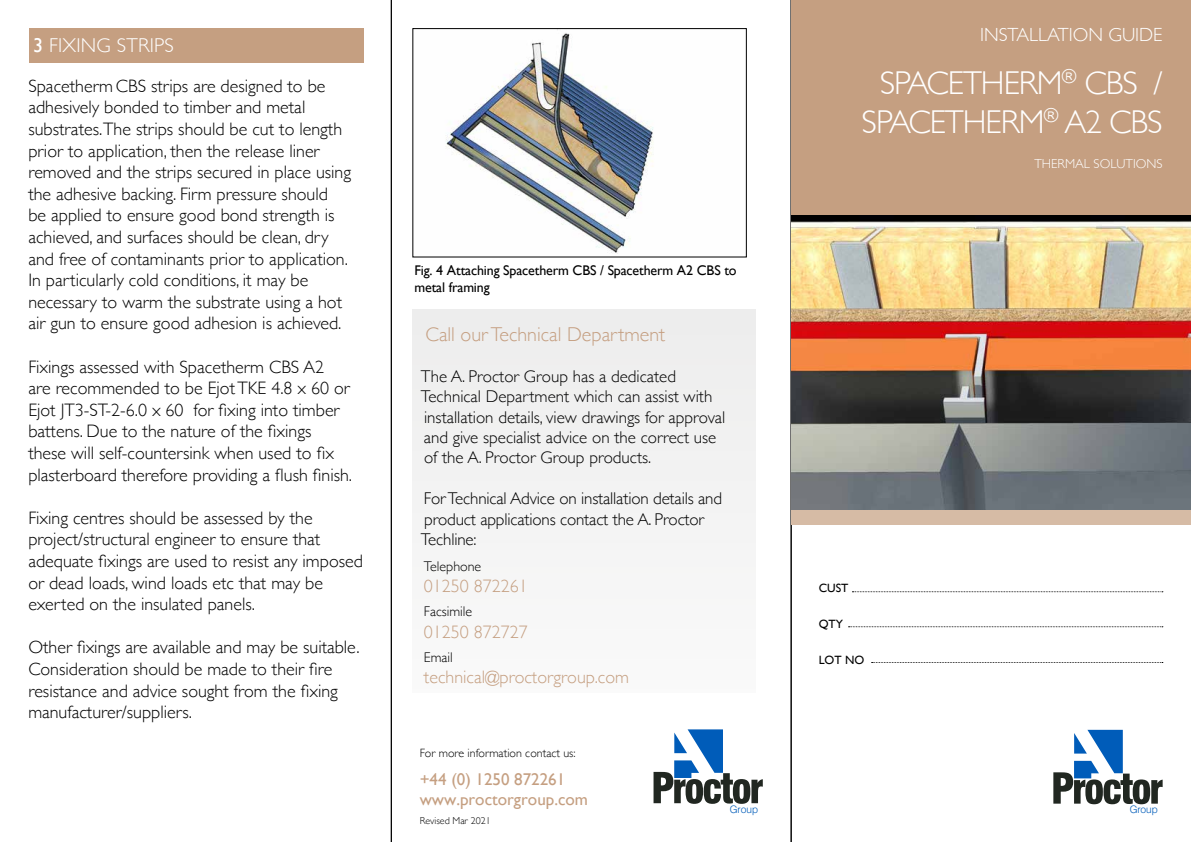
<style>
.page{position:relative;width:1191px;height:842px;background:#fff}
.page>*{position:absolute;margin:0;border:0;box-sizing:border-box;transform-origin:0 0}
.t1{font:300 33px/39.6px "Gill Sans";letter-spacing:-.03em;color:#fff;text-align:center}
.t2{font:300 20px "Gill Sans";color:#c59f81}
.t3{font:300 20px "Gill Sans";letter-spacing:.01em;color:#fff}
.t4{font:300 19px "Gill Sans";color:#fff}
.t5{font:300 18px/21.6px "Gill Sans";color:#000}
.t6{font:300 18px "Gill Sans";color:#c59f81}
.t7{font:300 17px/20.4px "Gill Sans";color:#000}
.t8{font:17px/20px "Gill Sans";color:#c59f81}
.t9{font:14px/16.8px "Gill Sans";letter-spacing:-.01em;color:#000}
.t10{font:300 14px "Gill Sans";color:#000}
.t11{font:300 13px "Gill Sans";color:#fff}
.t12{font:300 12px "Gill Sans";color:#000}
.t13{font:12px "Gill Sans";color:#000}
.t14{font:300 10.3px "Swiss 721 BT";color:#005cb9}
.t15{font:300 10px "Gill Sans";color:#000}
.s1{font-weight:400}
</style>
<div class="page">
<svg style="left:653px;top:729px;width:110px;height:75px"></svg>
<hr style="left:391px;top:0;width:1px;height:842px;background:#000">
<hr style="left:791px;top:0;width:1px;height:842px;background:#000">
<svg style="left:852px;top:591px;width:310px;height:1px"></svg>
<svg style="left:848px;top:626px;width:314px;height:1px"></svg>
<svg style="left:871px;top:662px;width:291px;height:1px"></svg>
<div style="left:791px;top:509px;width:400px;height:15px;background:#d6bba5"></div>
<img style="left:791px;top:215px;width:400px;height:294px">
<div style="left:791px;top:0;width:400px;height:215px;background:#c59f81"></div>
<svg style="left:1053px;top:730px;width:109px;height:74px"></svg>
<div style="left:412px;top:309px;width:343px;height:384px;background:#f3f3f3"></div>
<div style="left:29px;top:28px;width:334px;height:34px;background:#c59f81"></div>
<img style="left:446px;top:33px;width:208px;height:221px">
<p class="t3" style="left:33px;top:30px;width:142px"><span class="s1">3</span> FIXING STRIPS</p>
<p class="t5" style="left:28px;top:74px;width:324px">Spacetherm CBS strips are designed to be adhesively bonded to timber and metal substrates.The strips should be cut to length prior to application, then the release liner removed and the strips secured in place using the adhesive backing. Firm pressure should<br>be applied to ensure good bond strength is achieved, and surfaces should be clean, dry and free of contaminants prior to application.<br>In particularly cold conditions, it may be necessary to warm the substrate using a hot air gun to ensure good adhesion is achieved.</p>
<p class="t5" style="left:28px;top:355px;width:325px">Fixings assessed with Spacetherm CBS A2<br>are recommended to be Ejot TKE 4.8 x 60 or Ejot JT3-ST-2-6.0 x 60 for fixing into timber battens. Due to the nature of the fixings these will self-countersink when used to fix plasterboard therefore providing a flush finish.</p>
<p class="t5" style="left:28px;top:506px;width:336px">Fixing centres should be assessed by the project/structural engineer to ensure that adequate fixings are used to resist any imposed or dead loads, wind loads etc that may be exerted on the insulated panels.</p>
<p class="t5" style="left:28px;top:636px;width:333px">Other fixings are available and may be suitable.<br>Consideration should be made to their fire resistance and advice sought from the fixing manufacturer/suppliers.</p>
<p class="t9" style="left:414px;top:262px;width:324px">Fig. 4 Attaching Spacetherm CBS / Spacetherm A2 CBS to metal framing</p>
<p class="t2" style="left:425px;top:318px;width:241px">Call our Technical Department</p>
<p class="t7" style="left:421px;top:365px;width:306px">The A. Proctor Group has a dedicated Technical Department which can assist with installation details, view drawings for approval and give specialist advice on the correct use of the A. Proctor Group products.</p>
<p class="t7" style="left:421px;top:488px;width:303px">For Technical Advice on installation details and product applications contact the A. Proctor<br>Techline:</p>
<p class="t10" style="left:424px;top:555px;width:59px">Telephone</p>
<p class="t6" style="left:424px;top:572px;width:106px">01250 872261</p>
<p class="t10" style="left:424px;top:600px;width:50px">Facsimile</p>
<p class="t6" style="left:424px;top:618px;width:106px">01250 872727</p>
<p class="t10" style="left:424px;top:646px;width:30px">Email</p>
<p class="t6" style="left:424px;top:663px;width:207px">technical@proctorgroup.com</p>
<p class="t12" style="left:420px;top:744px;width:157px">For more information contact us:</p>
<p class="t8" style="left:420px;top:769px;width:170px">+44 (0) 1250 872261 www.proctorgroup.com</p>
<p class="t15" style="left:420px;top:813px;width:73px">Revised Mar 2021</p>
<p class="t14" style="left:730px;top:803px;width:30px">Group</p>
<p class="t4" style="left:980px;top:20px;width:184px">INSTALLATION GUIDE</p>
<h1 class="t1" style="left:861px;top:62px;width:302px">SPACETHERM<sup>®</sup> CBS /<br>SPACETHERM<sup>®</sup> A2 CBS</h1>
<p class="t13" style="left:818px;top:581px;width:31px">CUST</p>
<p class="t13" style="left:818px;top:617px;width:26px">QTY</p>
<p class="t13" style="left:818px;top:653px;width:47px">LOT NO</p>
<p class="t11" style="left:1034px;top:154px;width:130px">THERMAL SOLUTIONS</p>
<p class="t14" style="left:1129px;top:803px;width:30px">Group</p>
</div>
